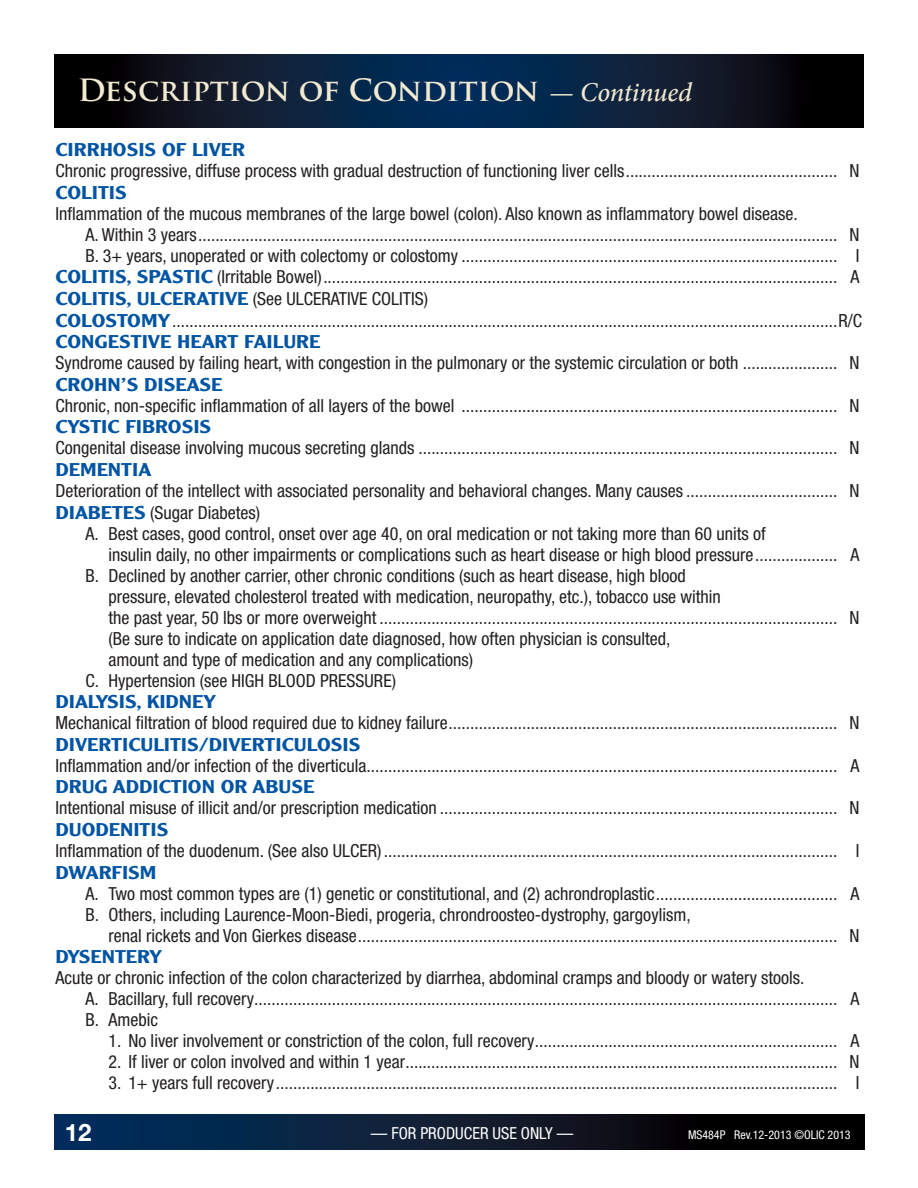
<style>
.page{position:relative;width:918px;height:1188px;background:#fff}
.page>*{position:absolute;margin:0;border:0;box-sizing:border-box;transform-origin:0 0}
.t1{font:700 30px "Trajan Pro";color:#f1e9d0}
.t2{font:700 24px "Helvetica Neue";color:#fff}
.t3{font:condensed 18px/21px "Helvetica Neue";color:#231f20}
.t4{font:500 18px "Clearface Gothic LH";color:#0054a4;scale:1.25 1}
.t5{font:condensed 16.5px "Helvetica Neue";color:#fff}
.t6{font:condensed 12px "Helvetica Neue";color:#fff}
.s1{font-family:"Minion Pro";font-weight:500;font-style:italic;font-size:27px}
.s2{font-family:"Clearface Gothic LH";font-weight:500;font-stretch:normal;color:#0054a4}
</style>
<div class="page">
<div style="left:54px;top:1115px;width:810px;height:34px;background:linear-gradient(to right,#073463,#090000)"></div>
<svg style="left:54px;top:54px;width:810px;height:73px;background:#081a2f"></svg>
<h1 class="t1" style="left:78px;top:72px;width:616px">Description of Condition <span class="s1">— Continued</span></h1>
<p class="t4" style="left:56px;top:139px;width:153px">CIRRHOSIS OF LIVER</p>
<p class="t3" style="left:56px;top:160px;width:806px">Chronic progressive, diffuse process with gradual destruction of functioning liver cells ................................................. N</p>
<p class="t4" style="left:56px;top:181px;width:58px">COLITIS</p>
<p class="t3" style="left:56px;top:203px;width:744px">Inflammation of the mucous membranes of the large bowel (colon). Also known as inflammatory bowel disease.</p>
<p class="t3" style="left:86px;top:224px;width:775px">A. Within 3 years .................................................................................................................................................... N</p>
<p class="t3" style="left:86px;top:245px;width:776px">B. 3+ years, unoperated or with colectomy or colostomy ....................................................................................... I</p>
<p class="t3" style="left:56px;top:266px;width:806px"><span class="s2">COLITIS, SPASTIC</span> (Irritable Bowel) ....................................................................................................................... A</p>
<p class="t3" style="left:56px;top:288px;width:374px"><span class="s2">COLITIS, ULCERATIVE</span> (See ULCERATIVE COLITIS)</p>
<p class="t3" style="left:56px;top:310px;width:808px"><span class="s2">COLOSTOMY</span> .......................................................................................................................................................... R/C</p>
<p class="t4" style="left:56px;top:331px;width:213px">CONGESTIVE HEART FAILURE</p>
<p class="t3" style="left:56px;top:352px;width:806px">Syndrome caused by failing heart, with congestion in the pulmonary or the systemic circulation or both ..... ................. N</p>
<p class="t4" style="left:56px;top:373px;width:135px">CROHN’S DISEASE</p>
<p class="t3" style="left:56px;top:395px;width:806px">Chronic, non-specific inflammation of all layers of the bowel ....................................................................................... N</p>
<p class="t4" style="left:56px;top:416px;width:126px">CYSTIC FIBROSIS</p>
<p class="t3" style="left:56px;top:437px;width:806px">Congenital disease involving mucous secreting glands ................................................................................................. N</p>
<p class="t4" style="left:56px;top:458px;width:78px">DEMENTIA</p>
<p class="t3" style="left:56px;top:480px;width:806px">Deterioration of the intellect with associated personality and behavioral changes. Many causes ................................... N</p>
<p class="t3" style="left:56px;top:502px;width:206px"><span class="s2">DIABETES</span> (Sugar Diabetes)</p>
<p class="t3" style="left:86px;top:523px;width:682px">A. Best cases, good control, onset over age 40, on oral medication or not taking more than 60 units of</p>
<p class="t3" style="left:108px;top:544px;width:753px">insulin daily, no other impairments or complications such as heart disease or high blood pressure ................... A</p>
<p class="t3" style="left:86px;top:565px;width:602px">B. Declined by another carrier, other chronic conditions (such as heart disease, high blood</p>
<p class="t3" style="left:108px;top:586px;width:614px">pressure, elevated cholesterol treated with medication, neuropathy, etc.), tobacco use within</p>
<p class="t3" style="left:108px;top:607px;width:753px">the past year, 50 lbs or more overweight .......................................................................................................... N</p>
<p class="t3" style="left:108px;top:628px;width:564px">(Be sure to indicate on application date diagnosed, how often physician is consulted,</p>
<p class="t3" style="left:108px;top:649px;width:366px">amount and type of medication and any complications)</p>
<p class="t3" style="left:86px;top:670px;width:312px">C. Hypertension (see HIGH BLOOD PRESSURE)</p>
<p class="t4" style="left:56px;top:691px;width:130px">DIALYSIS, KIDNEY</p>
<p class="t3" style="left:56px;top:712px;width:806px">Mechanical filtration of blood required due to kidney failure .......................................................................................... N</p>
<p class="t4" style="left:56px;top:733px;width:245px">DIVERTICULITIS/DIVERTICULOSIS</p>
<p class="t3" style="left:56px;top:755px;width:806px">Inflammation and/or infection of the diverticula ............................................................................................................. A</p>
<p class="t4" style="left:56px;top:776px;width:209px">DRUG ADDICTION OR ABUSE</p>
<p class="t3" style="left:56px;top:797px;width:806px">Intentional misuse of illicit and/or prescription medication ............................................................................................ N</p>
<p class="t4" style="left:56px;top:818px;width:92px">DUODENITIS</p>
<p class="t3" style="left:56px;top:840px;width:806px">Inflammation of the duodenum. (See also ULCER) ......................................................................................................... I</p>
<p class="t4" style="left:56px;top:861px;width:82px">DWARFISM</p>
<p class="t3" style="left:86px;top:883px;width:776px">A. Two most common types are (1) genetic or constitutional, and (2) achrondroplastic .......................................... A<br>B. Others, including Laurence-Moon-Biedi, progeria, chrondroosteo-dystrophy, gargoylism,</p>
<p class="t3" style="left:108px;top:925px;width:753px">renal rickets and Von Gierkes disease ............................................................................................................... N</p>
<p class="t4" style="left:56px;top:946px;width:87px">DYSENTERY</p>
<p class="t3" style="left:85px;top:967px;width:776px;text-indent:-30px">Acute or chronic infection of the colon characterized by diarrhea, abdominal cramps and bloody or watery stools.<br>A. Bacillary, full recovery....................................................................................................................................... A<br>B. Amebic</p>
<p class="t3" style="left:108px;top:1030px;width:753px">1. No liver involvement or constriction of the colon, full recovery ...................................................................... A</p>
<p class="t3" style="left:108px;top:1051px;width:753px">2. If liver or colon involved and within 1 year .................................................................................................... N</p>
<p class="t3" style="left:108px;top:1072px;width:753px">3. 1+ years full recovery .................................................................................................................................. I</p>
<h2 class="t2" style="left:65px;top:1117px;width:28px">12</h2>
<p class="t5" style="left:371px;top:1124px;width:204px">— FOR PRODUCER USE ONLY —</p>
<p class="t6" style="left:688px;top:1128px;width:164px">MS484P Rev.12-2013 ©OLIC 2013</p>
</div>
